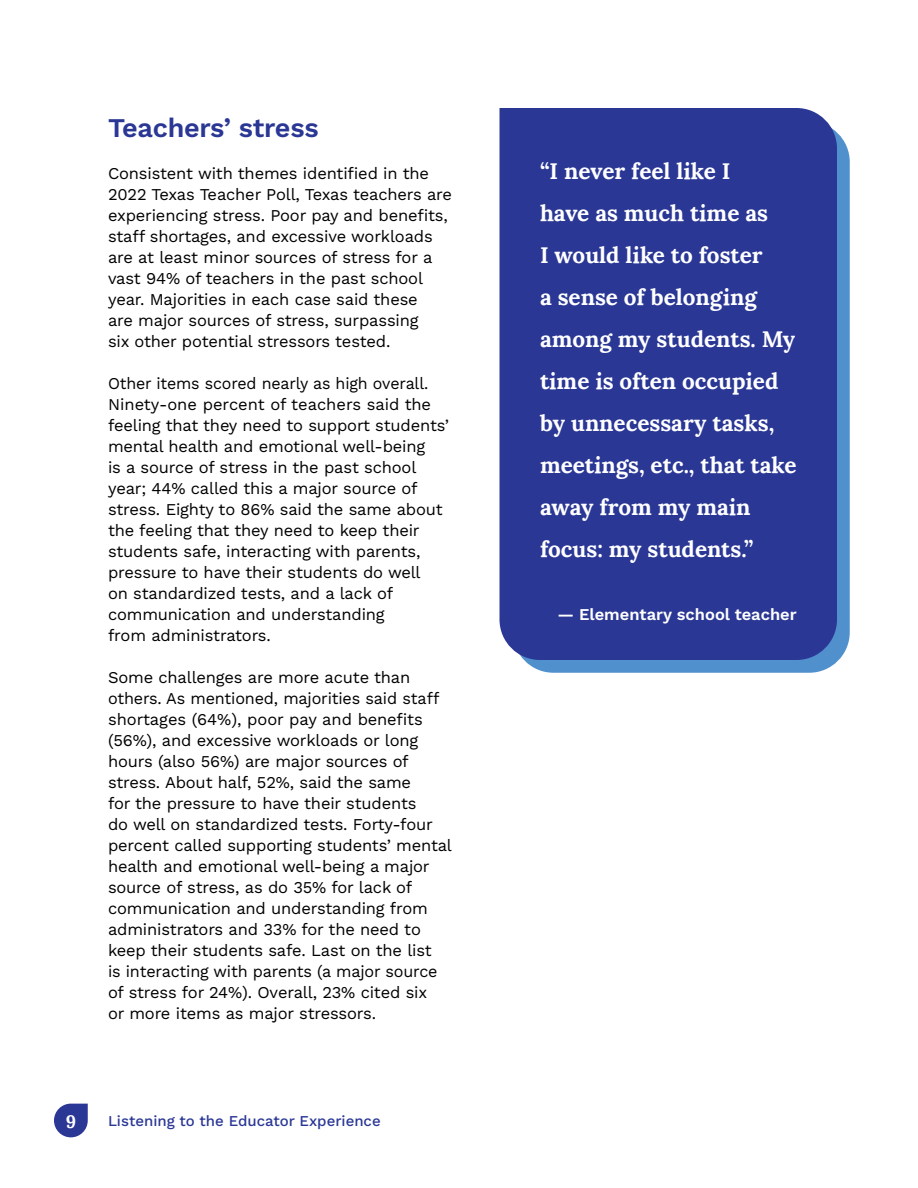
<style>
.page{position:relative;width:918px;height:1188px;background:#fff}
.page>*{position:absolute;margin:0;border:0;box-sizing:border-box;transform-origin:0 0}
.t1{font:600 27px "Work Sans";letter-spacing:-.01em;color:#2a3795}
.block-quote-white{font:700 22.5px/42px "Lora";color:#fff}
.t2{font:700 18px "Lora";color:#fff}
.body-text{font:16.5px/21px "Work Sans";letter-spacing:-.01em;color:#000}
.quote-text-author{font:600 16.5px "Work Sans";color:#fff}
.t3{font:500 15px "Work Sans";color:#2a3795}
</style>
<div class="page">
<svg style="left:524px;top:132px;width:326px;height:541px;background:#5c98d0"></svg>
<div style="left:500px;top:108px;width:337px;height:552px;background:#2a3795"></div>
<svg style="left:54px;top:1104px;width:34px;height:33px"></svg>
<h2 class="t1" style="left:108px;top:107px;width:212px">Teachers’ stress</h2>
<p class="body-text" style="left:108px;top:162px;width:346px">Consistent with themes identified in the 2022 Texas Teacher Poll, Texas teachers are experiencing stress. Poor pay and benefits, staff shortages, and excessive workloads are at least minor sources of stress for a vast 94% of teachers in the past school year. Majorities in each case said these<br>are major sources of stress, surpassing<br>six other potential stressors tested.</p>
<p class="body-text" style="left:108px;top:372px;width:342px">Other items scored nearly as high overall.<br>Ninety-one percent of teachers said the feeling that they need to support students’ mental health and emotional well-being<br>is a source of stress in the past school year; 44% called this a major source of stress. Eighty to 86% said the same about the feeling that they need to keep their students safe, interacting with parents, pressure to have their students do well<br>on standardized tests, and a lack of communication and understanding<br>from administrators.</p>
<p class="body-text" style="left:108px;top:666px;width:346px">Some challenges are more acute than others. As mentioned, majorities said staff shortages (64%), poor pay and benefits (56%), and excessive workloads or long hours (also 56%) are major sources of stress. About half, 52%, said the same<br>for the pressure to have their students<br>do well on standardized tests. Forty-four percent called supporting students’ mental health and emotional well-being a major source of stress, as do 35% for lack of communication and understanding from administrators and 33% for the need to keep their students safe. Last on the list<br>is interacting with parents (a major source of stress for 24%). Overall, 23% cited six<br>or more items as major stressors.</p>
<p class="t2" style="left:66px;top:1106px;width:12px">9</p>
<p class="t3" style="left:108px;top:1109px;width:274px">Listening to the Educator Experience</p>
<p class="block-quote-white" style="left:540px;top:147px;width:258px">“I never feel like I<br>have as much time as<br>I would like to foster<br>a sense of belonging among my students. My time is often occupied by unnecessary tasks, meetings, etc., that take away from my main focus: my students.”</p>
<p class="quote-text-author" style="left:557px;top:601px;width:241px">— Elementary school teacher</p>
</div>
